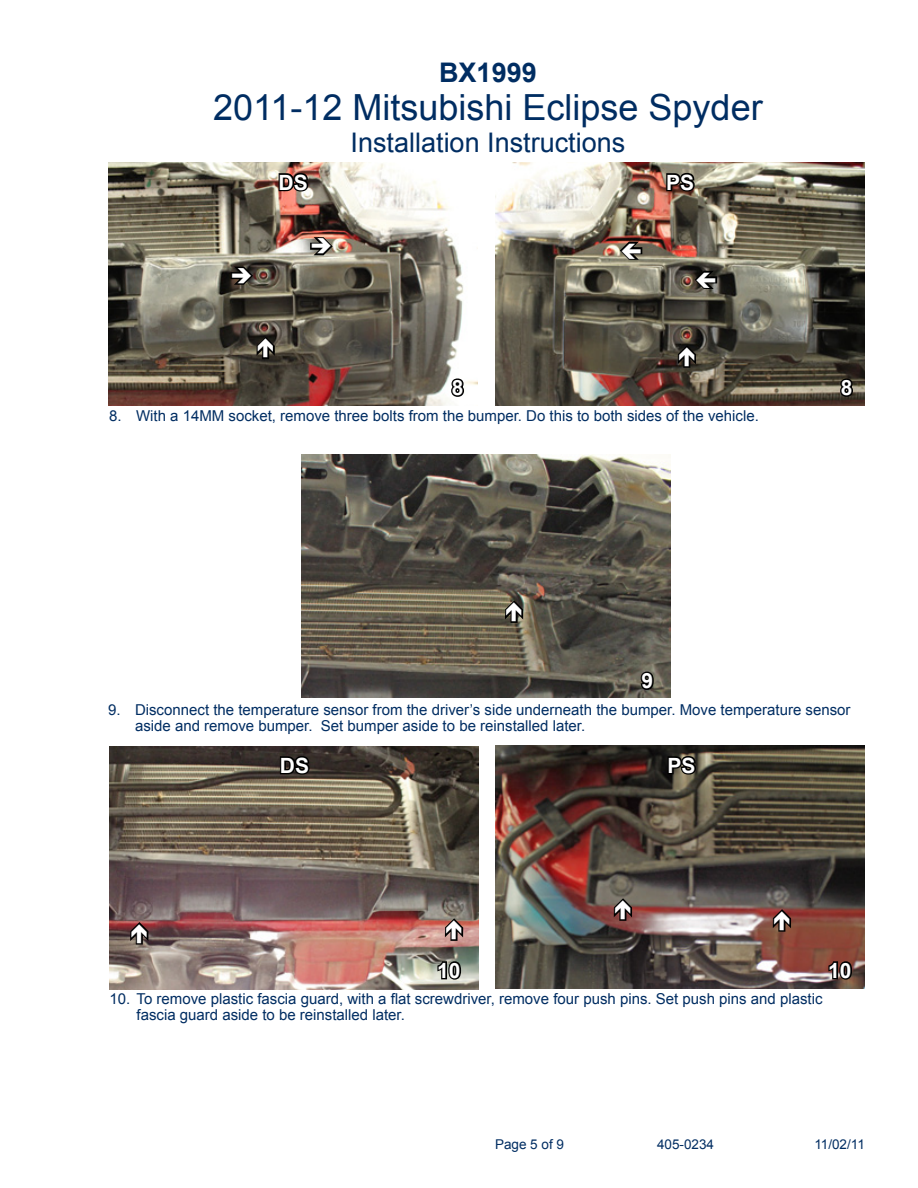
<style>
.page{position:relative;width:918px;height:1188px;background:#fff}
.page>*{position:absolute;margin:0;border:0;box-sizing:border-box;transform-origin:0 0}
.t1{font:36px "Arial";color:#002d62}
.t2{font:27px "Arial";color:#002d62}
.t3{font:700 27px "Arial";color:#002d62}
.t4{font:700 21px "Arial";color:#fff}
.t5{font:15px/16.5px "Arial";color:#002d62}
.t6{font:13.5px "Arial";color:#002d62}
</style>
<div class="page">
<img style="left:109px;top:163px;width:369px;height:243px">
<img style="left:496px;top:163px;width:369px;height:243px">
<svg style="left:277px;top:171px;width:34px;height:22px"></svg>
<svg style="left:665px;top:171px;width:32px;height:22px"></svg>
<img style="left:110px;top:746px;width:369px;height:243px">
<img style="left:496px;top:746px;width:369px;height:243px">
<svg style="left:278px;top:754px;width:34px;height:22px"></svg>
<svg style="left:666px;top:754px;width:32px;height:22px"></svg>
<svg style="left:449px;top:376px;width:17px;height:23px"></svg>
<svg style="left:838px;top:376px;width:17px;height:23px"></svg>
<img style="left:302px;top:454px;width:369px;height:243px">
<svg style="left:638px;top:669px;width:18px;height:23px"></svg>
<svg style="left:436px;top:959px;width:27px;height:23px"></svg>
<svg style="left:827px;top:959px;width:27px;height:23px"></svg>
<svg style="left:254px;top:335px;width:22px;height:26px"></svg>
<svg style="left:675px;top:343px;width:23px;height:26px"></svg>
<svg style="left:693px;top:269px;width:26px;height:23px"></svg>
<svg style="left:229px;top:264px;width:26px;height:22px"></svg>
<svg style="left:618px;top:240px;width:26px;height:22px"></svg>
<svg style="left:309px;top:234px;width:26px;height:23px"></svg>
<svg style="left:128px;top:920px;width:22px;height:26px"></svg>
<svg style="left:442px;top:916px;width:23px;height:26px"></svg>
<svg style="left:611px;top:896px;width:23px;height:26px"></svg>
<svg style="left:770px;top:907px;width:23px;height:26px"></svg>
<svg style="left:502px;top:598px;width:23px;height:26px"></svg>
<h2 class="t3" style="left:439px;top:55px;width:99px">BX1999</h2>
<h1 class="t1" style="left:213px;top:84px;width:551px">2011-12 Mitsubishi Eclipse Spyder</h1>
<h2 class="t2" style="left:351px;top:125px;width:276px">Installation Instructions</h2>
<h3 class="t4" style="left:279px;top:168px;width:31px">DS</h3>
<h3 class="t4" style="left:666px;top:168px;width:30px">PS</h3>
<h3 class="t4" style="left:452px;top:374px;width:13px">8</h3>
<h3 class="t4" style="left:841px;top:374px;width:13px">8</h3>
<p class="t5" style="left:109px;top:408px;width:651px">8. With a 14MM socket, remove three bolts from the bumper. Do this to both sides of the vehicle.</p>
<h3 class="t4" style="left:642px;top:667px;width:13px">9</h3>
<p class="t5" style="left:135px;top:701px;width:717px;text-indent:-27px">9. Disconnect the temperature sensor from the driver’s side underneath the bumper. Move temperature sensor aside and remove bumper. Set bumper aside to be reinstalled later.</p>
<h3 class="t4" style="left:280px;top:751px;width:31px">DS</h3>
<h3 class="t4" style="left:668px;top:751px;width:30px">PS</h3>
<h3 class="t4" style="left:437px;top:956px;width:25px">10</h3>
<h3 class="t4" style="left:828px;top:956px;width:25px">10</h3>
<p class="t5" style="left:136px;top:990px;width:688px;text-indent:-27px">10. To remove plastic fascia guard, with a flat screwdriver, remove four push pins. Set push pins and plastic fascia guard aside to be reinstalled later.</p>
<p class="t6" style="left:495px;top:1135px;width:71px">Page 5 of 9</p>
<p class="t6" style="left:657px;top:1135px;width:59px">405-0234</p>
<p class="t6" style="left:814px;top:1135px;width:52px">11/02/11</p>
</div>
